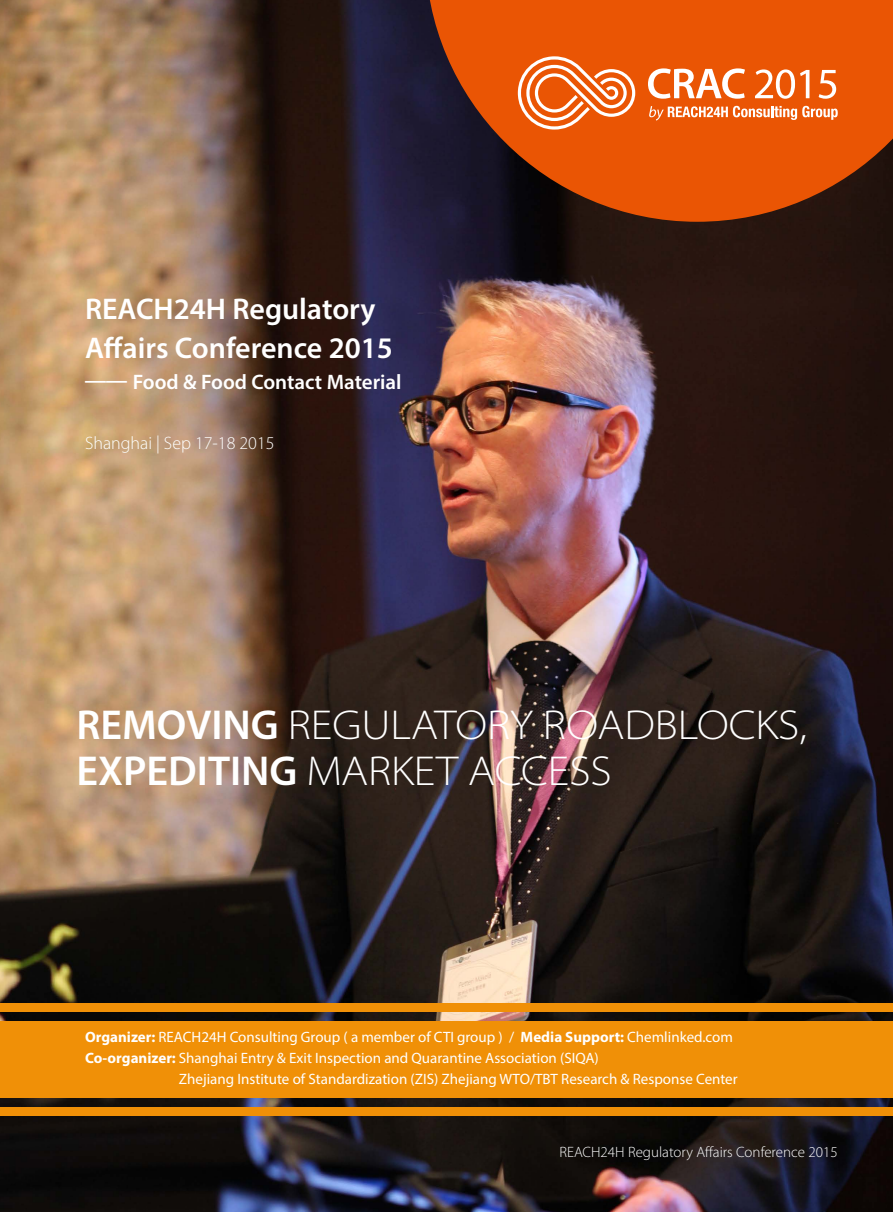
<style>
.page{position:relative;width:893px;height:1212px;background:#fff}
.page>*{position:absolute;margin:0;border:0;box-sizing:border-box;transform-origin:0 0}
.t1{font:300 semi-expanded 42px/46.5px "Myriad Pro";color:#fff}
.t2{font:600 30px/39px "Myriad Pro";color:#fff}
.t3{font:600 21px "Myriad Pro";color:#fff}
.t4{font:300 18px "Myriad Pro";color:#fff}
.t5{font:15px "Myriad Pro";color:#fff}
.t6{font:300 15px "Myriad Pro";color:#fff}
.s1{font-family:"FZLTZHK GBK1 0";font-weight:400}
.s2{font-weight:600;font-stretch:normal}
.s3{font-weight:700}
</style>
<div class="page">
<img style="left:0;top:0;width:893px;height:1212px">
<svg style="left:425px;top:0;width:468px;height:222px;background:#b8450a"></svg>
<svg style="left:648px;top:68px;width:97px;height:31px"></svg>
<svg style="left:755px;top:69px;width:54px;height:30px"></svg>
<svg style="left:819px;top:70px;width:17px;height:29px"></svg>
<svg style="left:518px;top:56px;width:117px;height:74px"></svg>
<svg style="left:649px;top:106px;width:189px;height:15px"></svg>
<div style="left:0;top:1003px;width:893px;height:9px;background:#f09007"></div>
<div style="left:0;top:1107px;width:893px;height:9px;background:#f09007"></div>
<div style="left:0;top:1021px;width:893px;height:77px;background:#f09007"></div>
<h2 class="t2" style="left:85px;top:288px;width:309px">REACH24H Regulatory<br>Affairs Conference 2015</h2>
<h3 class="t3" style="left:85px;top:369px;width:318px"><span class="s1">——</span> Food &amp; Food Contact Material</h3>
<p class="t4" style="left:85px;top:433px;width:191px">Shanghai | Sep 17-18 2015</p>
<h1 class="t1" style="left:77px;top:702px;width:732px"><span class="s2">REMOVING</span> REGULATORY ROADBLOCKS,<br><span class="s2">EXPEDITING</span> MARKET ACCESS</h1>
<p class="t5" style="left:85px;top:1028px;width:649px"><span class="s3">Organizer:</span> REACH24H Consulting Group ( a member of CTI group ) / <span class="s3">Media Support:</span> Chemlinked.com</p>
<p class="t5" style="left:85px;top:1049px;width:515px"><span class="s3">Co-organizer:</span> Shanghai Entry &amp; Exit Inspection and Quarantine Association (SIQA)</p>
<p class="t5" style="left:179px;top:1070px;width:560px">Zhejiang Institute of Standardization (ZIS) Zhejiang WTO/TBT Research &amp; Response Center</p>
<p class="t6" style="left:559px;top:1143px;width:280px">REACH24H Regulatory Affairs Conference 2015</p>
</div>
